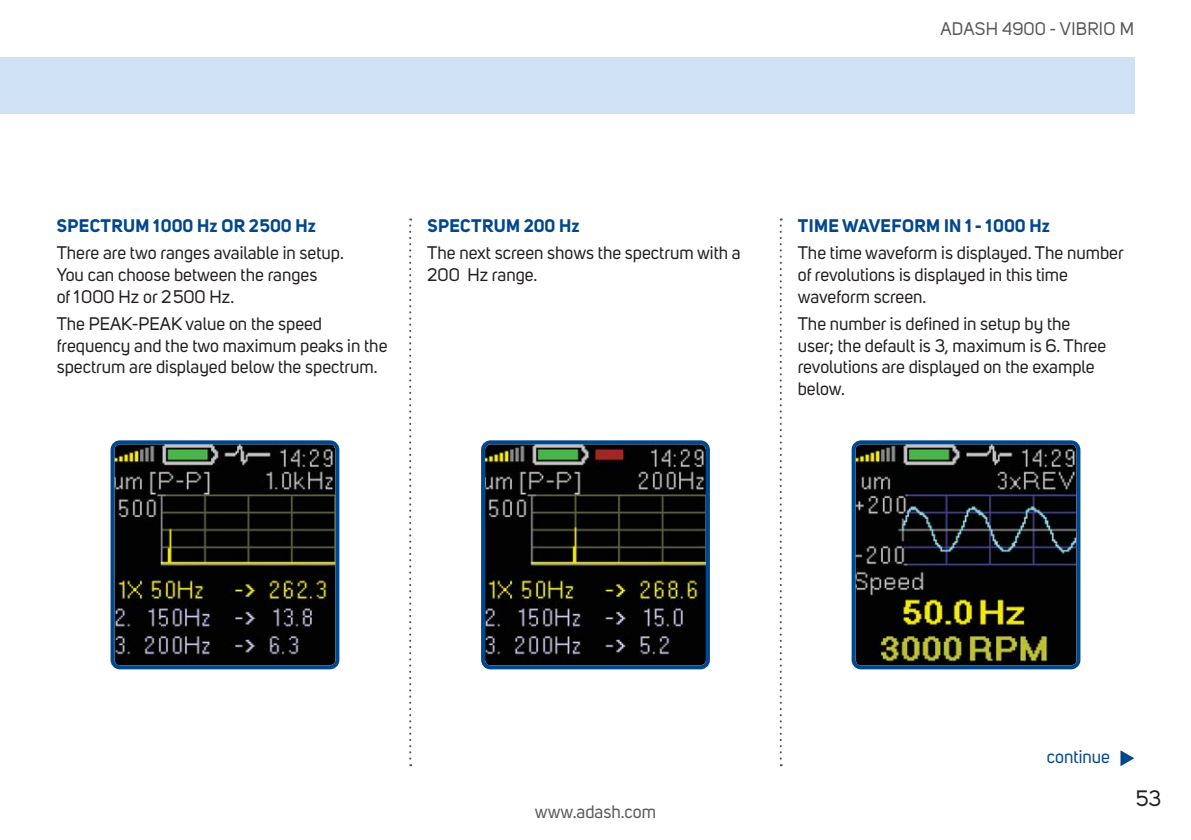
<style>
.page{position:relative;width:1191px;height:840px;background:#fff}
.page>*{position:absolute;margin:0;border:0;box-sizing:border-box;transform-origin:0 0}
.t1{font:22px "Uni Sans";color:#231f20}
.t2{font:18px/21.6px "Uni Sans";color:#231f20}
.t3{font:700 18px "Uni Sans";letter-spacing:.02em;color:#00478d}
.t4{font:18px "Uni Sans";letter-spacing:.02em;color:#58595b}
.t5{font:18px "Uni Sans";color:#58595b}
.t6{font:18px "Uni Sans";color:#00478d}
</style>
<div class="page">
<div style="left:0;top:57px;width:1134px;height:56px;background:#cfe1f4"></div>
<img style="left:114px;top:444px;width:221px;height:221px;border-radius:6px">
<div style="left:110px;top:440px;width:229px;height:229px;border:4px solid #00478d;border-radius:8px"></div>
<img style="left:485px;top:444px;width:221px;height:221px;border-radius:6px">
<div style="left:481px;top:440px;width:229px;height:229px;border:4px solid #00478d;border-radius:8px"></div>
<img style="left:855px;top:444px;width:221px;height:221px;border-radius:6px">
<div style="left:851px;top:440px;width:229px;height:229px;border:4px solid #00478d;border-radius:8px"></div>
<svg style="left:409px;top:218px;width:2px;height:547px"></svg>
<svg style="left:779px;top:218px;width:2px;height:547px"></svg>
<svg style="left:1120px;top:750px;width:14px;height:15px"></svg>
<p class="t4" style="left:940px;top:23px;width:195px">ADASH 4900 - VIBRIO M</p>
<p class="t3" style="left:57px;top:219px;width:261px">SPECTRUM 1 000 Hz OR 2 500 Hz</p>
<p class="t2" style="left:57px;top:244px;width:289px">There are two ranges available in setup.<br>You can choose between the ranges<br>of 1 000 Hz or 2 500 Hz.</p>
<p class="t2" style="left:57px;top:315px;width:332px">The PEAK-PEAK value on the speed frequency and the two maximum peaks in the spectrum are displayed below the spectrum.</p>
<p class="t3" style="left:427px;top:219px;width:154px">SPECTRUM 200 Hz</p>
<p class="t2" style="left:427px;top:244px;width:315px">The next screen shows the spectrum with a<br>200 Hz range.</p>
<p class="t3" style="left:798px;top:219px;width:253px">TIME WAVEFORM IN 1 - 1 000 Hz</p>
<p class="t2" style="left:797px;top:244px;width:327px">The time waveform is displayed. The number of revolutions is displayed in this time waveform screen.</p>
<p class="t2" style="left:797px;top:315px;width:310px">The number is defined in setup by the user; the default is 3, maximum is 6. Three revolutions are displayed on the example below.</p>
<p class="t5" style="left:535px;top:805px;width:123px">www.adash.com</p>
<p class="t6" style="left:1047px;top:750px;width:64px">continue</p>
<p class="t1" style="left:1135px;top:790px;width:27px">53</p>
</div>
